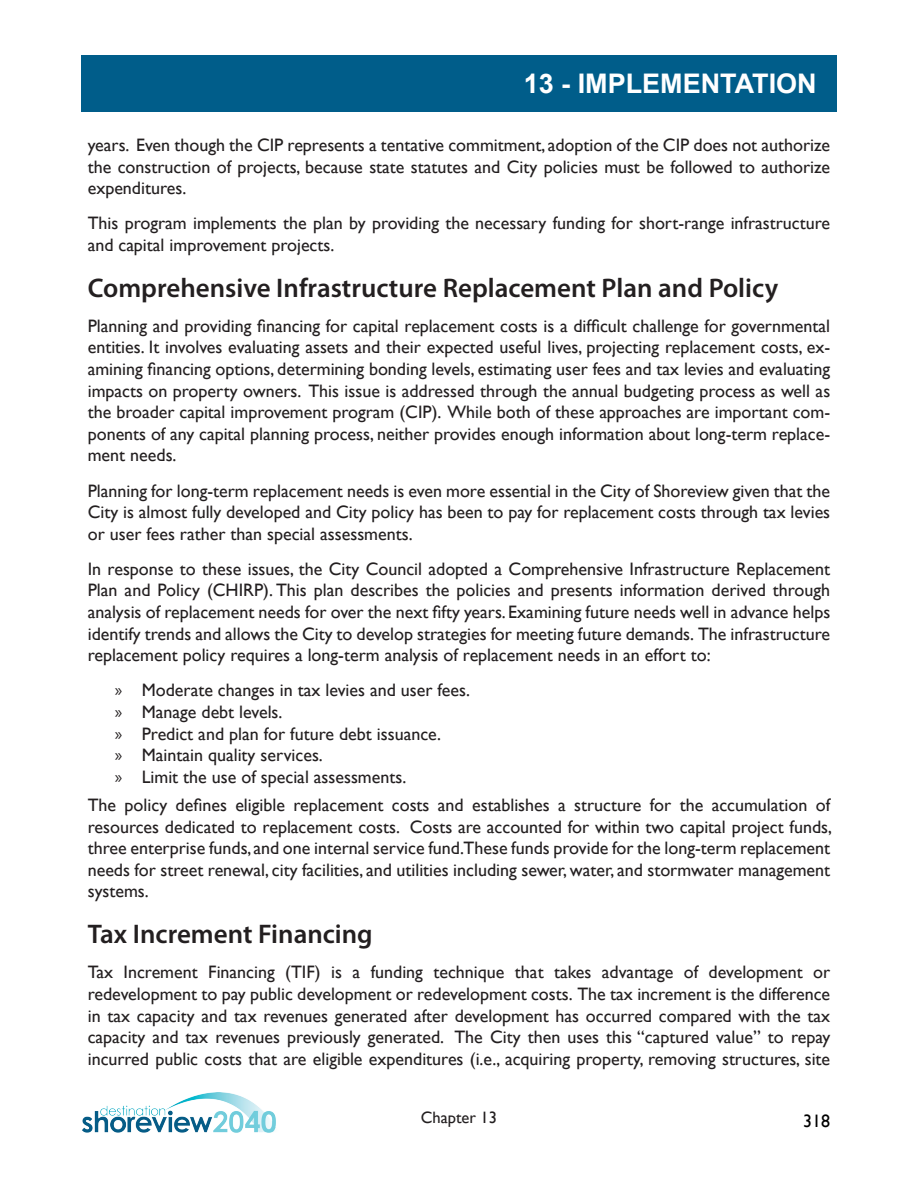
<style>
.page{position:relative;width:918px;height:1188px;background:#fff}
.page>*{position:absolute;margin:0;border:0;box-sizing:border-box;transform-origin:0 0}
.Header_2{font:600 27px "Myriad Pro";color:#231f20}
.t1{font:700 27px "Arial";color:#fff}
.Body_Text_-_Regular{font:18px/21.6px "Gill Sans";color:#231f20;text-align:justify}
.Header_2-2{font:18px/21.6px "Gill Sans";color:#231f20;text-align:justify}
.t2{font:18px "Gill Sans";color:#000}
.t3{font:16.5px "Gill Sans";color:#231f20}
.s1{font-family:"Myriad Pro"}
</style>
<div class="page">
<img style="left:82px;top:1092px;width:194px;height:41px">
<div style="left:82px;top:55px;width:755px;height:57px;background:#005d8a"></div>
<h1 class="t1" style="left:524px;top:65px;width:295px">13 - IMPLEMENTATION</h1>
<p class="Body_Text_-_Regular" style="left:88px;top:134px;width:744px">years. Even though the CIP represents a tentative commitment, adoption of the CIP does not authorize the construction of projects, because state statutes and City policies must be followed to authorize expenditures.</p>
<p class="Body_Text_-_Regular" style="left:88px;top:213px;width:744px">This program implements the plan by providing the necessary funding for short-range infrastructure and capital improvement projects.</p>
<p class="Header_2" style="left:88px;top:271px;width:692px">Comprehensive Infrastructure Replacement Plan and Policy</p>
<p class="Header_2-2" style="left:88px;top:315px;width:744px">Planning and providing financing for capital replacement costs is a difficult challenge for governmental entities. It involves evaluating assets and their expected useful lives, projecting replacement costs, ex&shy;amining financing options, determining bonding levels, estimating user fees and tax levies and evaluating impacts on property owners. This issue is addressed through the annual budgeting process as well as the broader capital improvement program (CIP). While both of these approaches are important com&shy;ponents of any capital planning process, neither provides enough information about long-term replace&shy;ment needs.</p>
<p class="Body_Text_-_Regular" style="left:88px;top:480px;width:744px">Planning for long-term replacement needs is even more essential in the City of Shoreview given that the City is almost fully developed and City policy has been to pay for replacement costs through tax levies or user fees rather than special assessments.</p>
<p class="Body_Text_-_Regular" style="left:88px;top:558px;width:744px">In response to these issues, the City Council adopted a Comprehensive Infrastructure Replacement Plan and Policy (CHIRP). This plan describes the policies and presents information derived through analysis of replacement needs for over the next fifty years. Examining future needs well in advance helps identify trends and allows the City to develop strategies for meeting future demands. The infrastructure replacement policy requires a long-term analysis of replacement needs in an effort to:</p>
<p class="Header_2-2" style="left:115px;top:680px;width:357px"><span class="s1">»</span> Moderate changes in tax levies and user fees.</p>
<p class="Header_2-2" style="left:115px;top:701px;width:169px"><span class="s1">»</span> Manage debt levels.</p>
<p class="Header_2-2" style="left:115px;top:723px;width:328px"><span class="s1">»</span> Predict and plan for future debt issuance.</p>
<p class="Header_2-2" style="left:115px;top:745px;width:210px"><span class="s1">»</span> Maintain quality services.</p>
<p class="Header_2-2" style="left:115px;top:766px;width:293px"><span class="s1">»</span> Limit the use of special assessments.</p>
<p class="Body_Text_-_Regular" style="left:88px;top:795px;width:746px">The policy defines eligible replacement costs and establishes a structure for the accumulation of resources dedicated to replacement costs. Costs are accounted for within two capital project funds, three enterprise funds,and one internal service fund.These funds provide for the long-term replacement needs for street renewal, city facilities, and utilities including sewer, water, and stormwater management systems.</p>
<p class="Header_2" style="left:88px;top:917px;width:287px">Tax Increment Financing</p>
<p class="Body_Text_-_Regular" style="left:88px;top:962px;width:744px">Tax Increment Financing (TIF) is a funding technique that takes advantage of development or redevelopment to pay public development or redevelopment costs. The tax increment is the difference in tax capacity and tax revenues generated after development has occurred compared with the tax capacity and tax revenues previously generated. The City then uses this “captured value” to repay incurred public costs that are eligible expenditures (i.e., acquiring property, removing structures, site</p>
<p class="t3" style="left:421px;top:1107px;width:78px">Chapter 13</p>
<p class="t2" style="left:803px;top:1111px;width:28px">318</p>
</div>
